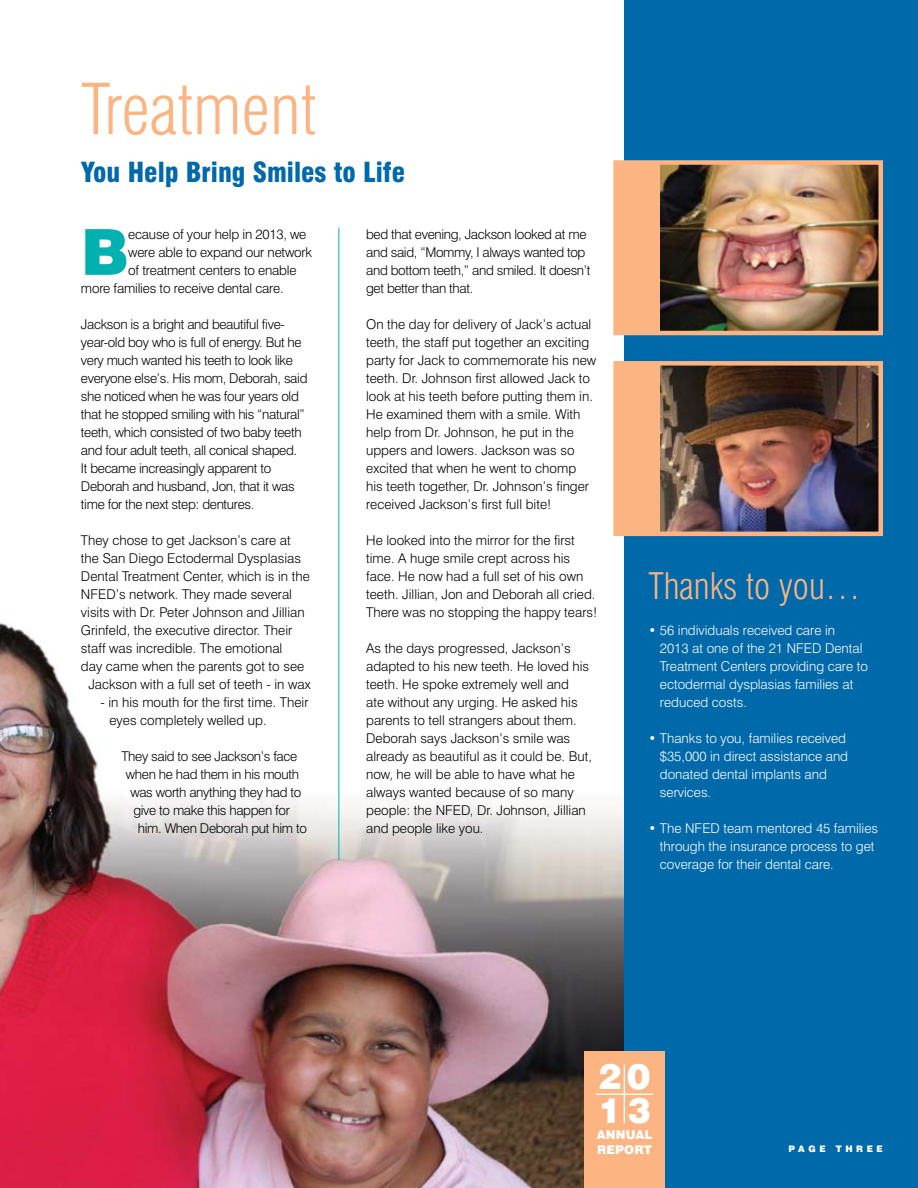
<style>
.page{position:relative;width:918px;height:1188px;background:#fff}
.page>*{position:absolute;margin:0;border:0;box-sizing:border-box;transform-origin:0 0}
.t1{font:300 condensed 69px "Swiss 721 BT";color:#fbb482}
.t2{font:900 63.6px "Swiss 721 BT";color:#00b1b0}
.t3{font:300 condensed 36px "Swiss 721 BT";color:#fbb482}
.t4{font:900 35.1px/33.5px "Swiss 721 BT";color:#fff}
.t5{font:900 condensed 27px "Swiss 721 BT";color:#0069aa}
.t6{font:300 13.5px/18px "Swiss 721 BT";color:#000}
.t7{font:300 13.5px/18px "Swiss 721 BT";letter-spacing:-.025em;color:#000}
.t8{font:300 13.5px/18px "Swiss 721 BT";color:#fff}
.t9{font:900 12.15px/14.9px "Swiss 721 BT";letter-spacing:.01em;color:#fff}
.t10{font:900 9px "Swiss 721 BT";letter-spacing:.4em;color:#fff}
</style>
<div class="page">
<img style="left:0;top:507px;width:625px;height:681px">
<div style="left:625px;top:0;width:293px;height:1188px;background:#0069aa"></div>
<img style="left:660px;top:165px;width:218px;height:165px">
<img style="left:660px;top:366px;width:218px;height:165px">
<hr style="left:338px;top:228px;width:1px;height:632px;background:#00b1b0">
<div style="left:584px;top:1052px;width:81px;height:136px;background:#fbb482"></div>
<hr style="left:596px;top:1094px;width:57px;height:1px;background:#fff">
<hr style="left:624px;top:1065px;width:1px;height:58px;background:#fff">
<div style="left:617px;top:164px;width:43px;height:169px;background:#fbb482"></div>
<div style="left:613px;top:160px;width:270px;height:175px;border:4px solid #fbb482"></div>
<div style="left:617px;top:365px;width:43px;height:168px;background:#fbb482"></div>
<div style="left:613px;top:361px;width:270px;height:175px;border:4px solid #fbb482"></div>
<h1 class="t1" style="left:81px;top:68px;width:237px">Treatment</h1>
<h3 class="t5" style="left:81px;top:156px;width:325px">You Help Bring Smiles to Life</h3>
<h2 class="t2" style="left:81px;top:213px;width:50px">B</h2>
<p class="t6" style="left:128px;top:225px;width:180px">ecause of your help in 2013, we</p>
<p class="t6" style="left:128px;top:243px;width:185px">were able to expand our network</p>
<p class="t6" style="left:128px;top:261px;width:170px">of treatment centers to enable</p>
<p class="t6" style="left:81px;top:279px;width:204px">more families to receive dental care.</p>
<p class="t7" style="left:81px;top:315px;width:228px">Jackson is a bright and beautiful five&shy;year-old boy who is full of energy. But he very much wanted his teeth to look like everyone else’s. His mom, Deborah, said she noticed when he was four years old that he stopped smiling with his “natural” teeth, which consisted of two baby teeth and four adult teeth, all conical shaped.<br>It became increasingly apparent to Deborah and husband, Jon, that it was time for the next step: dentures.</p>
<p class="t6" style="left:81px;top:531px;width:211px">They chose to get Jackson’s care at</p>
<p class="t6" style="left:81px;top:549px;width:222px">the San Diego Ectodermal Dysplasias</p>
<p class="t6" style="left:81px;top:567px;width:230px">Dental Treatment Center, which is in the</p>
<p class="t6" style="left:81px;top:585px;width:213px">NFED’s network. They made several</p>
<p class="t6" style="left:81px;top:603px;width:225px">visits with Dr. Peter Johnson and Jillian</p>
<p class="t6" style="left:81px;top:621px;width:213px">Grinfeld, the executive director. Their</p>
<p class="t6" style="left:81px;top:639px;width:203px">staff was incredible. The emotional</p>
<p class="t6" style="left:81px;top:657px;width:225px">day came when the parents got to see</p>
<p class="t6" style="left:88px;top:675px;width:224px">Jackson with a full set of teeth - in wax</p>
<p class="t6" style="left:109px;top:693px;width:201px;text-indent:-9px">- in his mouth for the first time. Their eyes completely welled up.</p>
<p class="t7" style="left:121px;top:747px;width:177px">They said to see Jackson’s face</p>
<p class="t7" style="left:126px;top:765px;width:175px">when he had them in his mouth</p>
<p class="t7" style="left:130px;top:783px;width:172px">was worth anything they had to</p>
<p class="t7" style="left:133px;top:801px;width:158px">give to make this happen for</p>
<p class="t7" style="left:138px;top:819px;width:171px">him. When Deborah put him to</p>
<p class="t7" style="left:366px;top:225px;width:226px">bed that evening, Jackson looked at me and said, “Mommy, I always wanted top and bottom teeth,” and smiled. It doesn’t get better than that.</p>
<p class="t6" style="left:366px;top:315px;width:232px">On the day for delivery of Jack’s actual teeth, the staff put together an exciting party for Jack to commemorate his new teeth. Dr. Johnson first allowed Jack to look at his teeth before putting them in.<br>He examined them with a smile. With help from Dr. Johnson, he put in the uppers and lowers. Jackson was so excited that when he went to chomp his teeth together, Dr. Johnson’s finger received Jackson’s first full bite!</p>
<p class="t6" style="left:366px;top:531px;width:233px">He looked into the mirror for the first time. A huge smile crept across his face. He now had a full set of his own teeth. Jillian, Jon and Deborah all cried.<br>There was no stopping the happy tears!</p>
<p class="t6" style="left:366px;top:639px;width:227px">As the days progressed, Jackson’s adapted to his new teeth. He loved his teeth. He spoke extremely well and<br>ate without any urging. He asked his parents to tell strangers about them.<br>Deborah says Jackson’s smile was already as beautiful as it could be. But, now, he will be able to have what he always wanted because of so many people: the NFED, Dr. Johnson, Jillian and people like you.</p>
<h3 class="t3" style="left:648px;top:564px;width:214px">Thanks to you…</h3>
<p class="t8" style="left:660px;top:621px;width:210px;text-indent:-12px">• 56 individuals received care in<br>2013 at one of the 21 NFED Dental<br>Treatment Centers providing care to ectodermal dysplasias families at reduced costs.</p>
<p class="t8" style="left:660px;top:729px;width:190px;text-indent:-12px">• Thanks to you, families received $35,000 in direct assistance and donated dental implants and services.</p>
<p class="t8" style="left:660px;top:819px;width:220px;text-indent:-12px">• The NFED team mentored 45 families through the insurance process to get coverage for their dental care.</p>
<h3 class="t4" style="left:598px;top:1060px;width:54px">20<br>13</h3>
<p class="t9" style="left:597px;top:1128px;width:57px">ANNUAL<br>REPORT</p>
<p class="t10" style="left:788px;top:1143px;width:96px">PAGE THREE</p>
</div>
